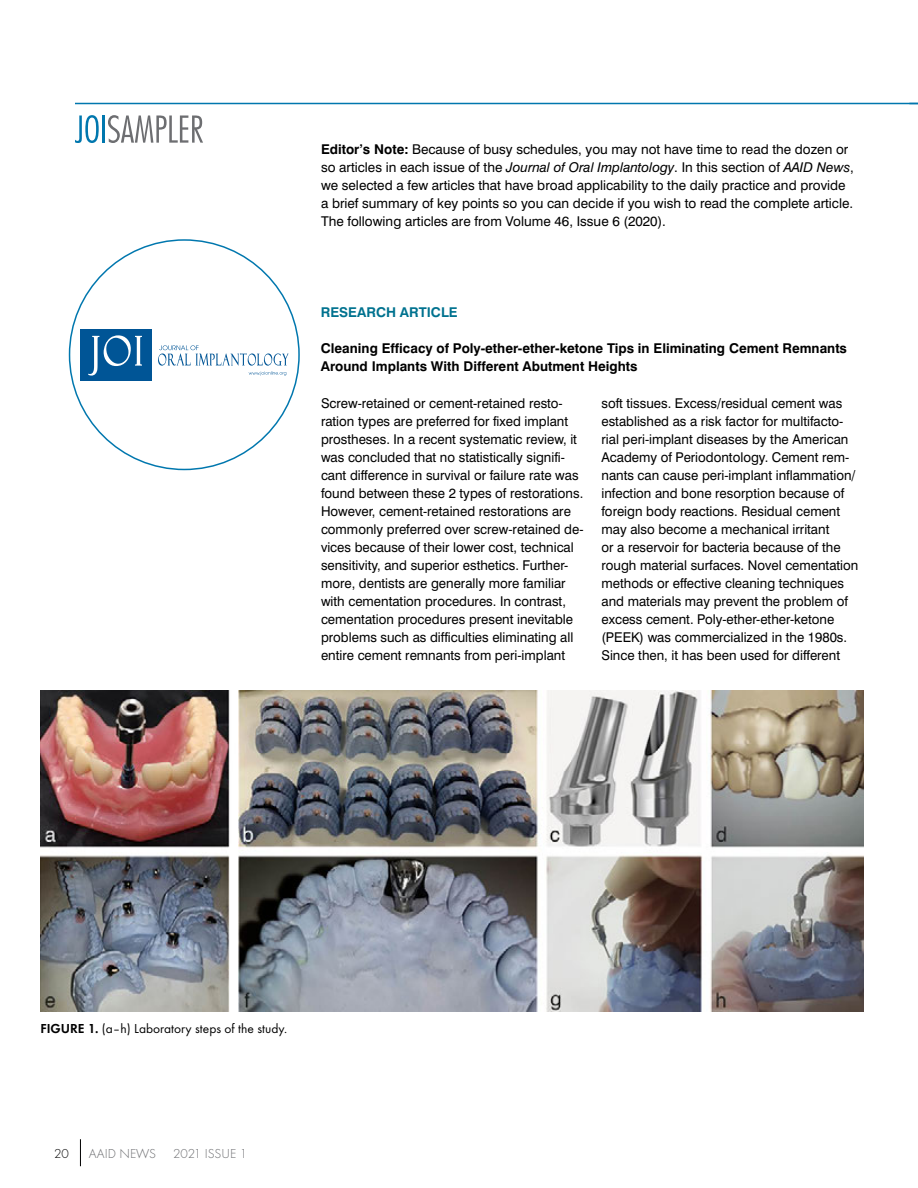
<style>
.page{position:relative;width:918px;height:1188px;background:#fff}
.page>*{position:absolute;margin:0;border:0;box-sizing:border-box;transform-origin:0 0}
.t1{font:13.5px/18px "Swiss 721 BT";color:#000}
.t2{font:700 13.5px/18px "Swiss 721 BT";color:#000}
.t3{font:13.5px "Futura T";color:#000}
.t4{font:300 13.5px "Futura T";color:#6d6e71}
.t5{font:700 13.5px "Swiss 721 BT";color:#00728f}
.t6{font:300 13.5px "Futura T";color:#000}
.s1{font-weight:700}
.s2{font-style:italic}
.s3{font-weight:600}
</style>
<div class="page">
<svg style="left:80px;top:1139px;width:1px;height:27px"></svg>
<svg style="left:75px;top:115px;width:24px;height:28px"></svg>
<hr style="left:102px;top:115px;width:3px;height:28px;background:#0077ae">
<svg style="left:108px;top:115px;width:95px;height:28px"></svg>
<hr style="left:75px;top:103px;width:843px;height:1px;background:#0077ae">
<svg style="left:158px;top:345px;width:131px;height:31px"></svg>
<div style="left:80px;top:329px;width:72px;height:52px;background:#005596"></div>
<svg style="left:88px;top:335px;width:54px;height:41px"></svg>
<img style="left:40px;top:690px;width:824px;height:321px">
<p class="t1" style="left:321px;top:140px;width:535px"><span class="s1">Editor’s Note:</span> Because of busy schedules, you may not have time to read the dozen or so articles in each issue of the <span class="s2">Journal of Oral Implantology</span>. In this section of <span class="s2">AAID News</span>, we selected a few articles that have broad applicability to the daily practice and provide a brief summary of key points so you can decide if you wish to read the complete article.<br>The following articles are from Volume 46, Issue 6 (2020).</p>
<p class="t5" style="left:321px;top:304px;width:138px">RESEARCH ARTICLE</p>
<p class="t2" style="left:321px;top:339px;width:528px">Cleaning Efficacy of Poly-ether-ether-ketone Tips in Eliminating Cement Remnants<br>Around Implants With Different Abutment Heights</p>
<p class="t1" style="left:321px;top:394px;width:264px">Screw-retained or cement-retained resto&shy;ration types are preferred for fixed implant prostheses. In a recent systematic review, it was concluded that no statistically signifi&shy;cant difference in survival or failure rate was found between these 2 types of restorations.<br>However, cement-retained restorations are commonly preferred over screw-retained de&shy;vices because of their lower cost, technical sensitivity, and superior esthetics. Further&shy;more, dentists are generally more familiar with cementation procedures. In contrast, cementation procedures present inevitable problems such as difficulties eliminating all entire cement remnants from peri-implant</p>
<p class="t1" style="left:601px;top:394px;width:258px">soft tissues. Excess/residual cement was established as a risk factor for multifacto&shy;rial peri-implant diseases by the American Academy of Periodontology. Cement rem&shy;nants can cause peri-implant inflammation/ infection and bone resorption because of foreign body reactions. Residual cement may also become a mechanical irritant<br>or a reservoir for bacteria because of the rough material surfaces. Novel cementation methods or effective cleaning techniques and materials may prevent the problem of excess cement. Poly-ether-ether-ketone (PEEK) was commercialized in the 1980s.<br>Since then, it has been used for different</p>
<p class="t3" style="left:40px;top:1021px;width:248px"><span class="s3">FIGURE 1.</span> (a–h) Laboratory steps of the study.</p>
<p class="t6" style="left:54px;top:1145px;width:16px">20</p>
<p class="t4" style="left:89px;top:1145px;width:69px">AAID NEWS</p>
<p class="t4" style="left:173px;top:1145px;width:76px">2021 ISSUE 1</p>
</div>
